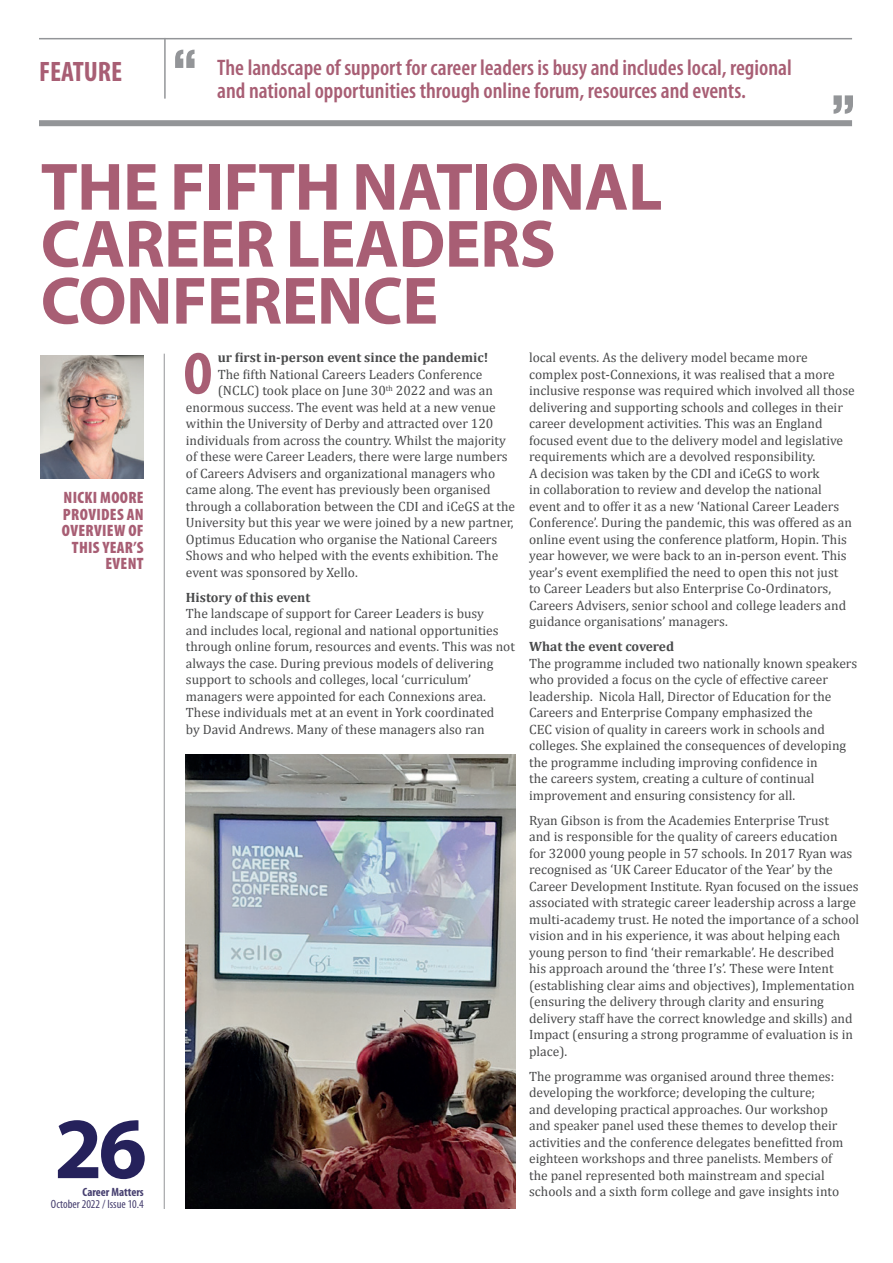
<style>
.page{position:relative;width:893px;height:1263px;background:#fff}
.page>*{position:absolute;margin:0;border:0;box-sizing:border-box;transform-origin:0 0}
.t1{font:700 87.75px "Myriad Pro";color:#25215b}
.t2{font:700 67.5px/57px "Myriad Pro";letter-spacing:-.01em;color:#a85e74}
.t3{font:700 condensed 60px "Myriad Pro";color:#a85e74}
.t4{font:700 condensed 28.2px "Myriad Pro";color:#a85e74}
.t5{font:600 condensed 22.5px/22.5px "Myriad Pro";color:#a85e74}
.t6{font:900 condensed 16.5px/16.5px "Myriad Pro";letter-spacing:.02em;color:#a85e74;text-align:right}
.t7{font:13.5px/16.5px "Cambria";color:#494a4b}
.t8{font:700 13.5px "Cambria";color:#494a4b}
.t9{font:condensed 12px "Myriad Pro";color:#463f6f}
.t10{font:700 condensed 12px "Myriad Pro";color:#463f6f}
</style>
<div class="page">
<hr style="left:39px;top:38px;width:813px;height:1px;background:#939598">
<div style="left:39px;top:120px;width:813px;height:6px;background:#939598"></div>
<hr style="left:164px;top:38px;width:2px;height:61px;background:#939598">
<svg style="left:175px;top:50px;width:20px;height:18px"></svg>
<svg style="left:833px;top:95px;width:20px;height:19px"></svg>
<hr style="left:164px;top:354px;width:1px;height:855px;background:#939598">
<img style="left:40px;top:355px;width:104px;height:123px">
<img style="left:186px;top:754px;width:330px;height:455px">
<h3 class="t4" style="left:39px;top:56px;width:85px">FEATURE</h3>
<h3 class="t5" style="left:217px;top:57px;width:576px">The landscape of support for career leaders is busy and includes local, regional and national opportunities through online forum, resources and events.</h3>
<h2 class="t2" style="left:41px;top:159px;width:623px">THE FIFTH NATIONAL<br>CAREER LEADERS<br>CONFERENCE</h2>
<p class="t6" style="left:62px;top:490px;width:83px">NICKI MOORE<br>PROVIDES AN<br>OVERVIEW OF<br>THIS YEAR’S<br>EVENT</p>
<h1 class="t1" style="left:54px;top:1099px;width:94px">26</h1>
<p class="t10" style="left:83px;top:1185px;width:63px">Career Matters</p>
<p class="t9" style="left:51px;top:1198px;width:94px">October 2022 / Issue 10.4</p>
<h3 class="t3" style="left:184px;top:341px;width:30px">O</h3>
<p class="t8" style="left:218px;top:350px;width:272px">ur first in-person event since the pandemic!</p>
<p class="t7" style="left:218px;top:366px;width:266px">The fifth National Careers Leaders Conference</p>
<p class="t7" style="left:218px;top:382px;width:277px">(NCLC) took place on June 30<sup>th</sup> 2022 and was an</p>
<p class="t7" style="left:186px;top:399px;width:311px">enormous success. The event was held at a new venue</p>
<p class="t7" style="left:186px;top:415px;width:309px">within the University of Derby and attracted over 120</p>
<p class="t7" style="left:186px;top:432px;width:322px">individuals from across the country. Whilst the majority</p>
<p class="t7" style="left:186px;top:448px;width:323px">of these were Career Leaders, there were large numbers</p>
<p class="t7" style="left:186px;top:465px;width:311px">of Careers Advisers and organizational managers who</p>
<p class="t7" style="left:186px;top:481px;width:306px">came along. The event has previously been organised</p>
<p class="t7" style="left:186px;top:498px;width:331px">through a collaboration between the CDI and iCeGS at the</p>
<p class="t7" style="left:186px;top:514px;width:329px">University but this year we were joined by a new partner,</p>
<p class="t7" style="left:186px;top:531px;width:313px">Optimus Education who organise the National Careers</p>
<p class="t7" style="left:186px;top:547px;width:314px">Shows and who helped with the events exhibition. The</p>
<p class="t7" style="left:186px;top:564px;width:173px">event was sponsored by Xello.</p>
<p class="t8" style="left:186px;top:589px;width:126px">History of this event</p>
<p class="t7" style="left:186px;top:605px;width:331px">The landscape of support for Career Leaders is busy<br>and includes local, regional and national opportunities through online forum, resources and events. This was not always the case. During previous models of delivering support to schools and colleges, local ‘curriculum’ managers were appointed for each Connexions area.<br>These individuals met at an event in York coordinated<br>by David Andrews. Many of these managers also ran</p>
<p class="t7" style="left:529px;top:349px;width:327px">local events. As the delivery model became more complex post-Connexions, it was realised that a more inclusive response was required which involved all those delivering and supporting schools and colleges in their career development activities. This was an England focused event due to the delivery model and legislative requirements which are a devolved responsibility.<br>A decision was taken by the CDI and iCeGS to work<br>in collaboration to review and develop the national event and to offer it as a new ‘National Career Leaders Conference’. During the pandemic, this was offered as an online event using the conference platform, Hopin. This year however, we were back to an in-person event. This year’s event exemplified the need to open this not just<br>to Career Leaders but also Enterprise Co-Ordinators, Careers Advisers, senior school and college leaders and guidance organisations’ managers.</p>
<p class="t8" style="left:529px;top:638px;width:147px">What the event covered</p>
<p class="t7" style="left:529px;top:655px;width:330px">The programme included two nationally known speakers who provided a focus on the cycle of effective career leadership. Nicola Hall, Director of Education for the Careers and Enterprise Company emphasized the<br>CEC vision of quality in careers work in schools and colleges. She explained the consequences of developing the programme including improving confidence in<br>the careers system, creating a culture of continual improvement and ensuring consistency for all.</p>
<p class="t7" style="left:529px;top:812px;width:332px">Ryan Gibson is from the Academies Enterprise Trust<br>and is responsible for the quality of careers education<br>for 32000 young people in 57 schools. In 2017 Ryan was recognised as ‘UK Career Educator of the Year’ by the Career Development Institute. Ryan focused on the issues associated with strategic career leadership across a large multi-academy trust. He noted the importance of a school vision and in his experience, it was about helping each young person to find ‘their remarkable’. He described<br>his approach around the ‘three I’s’. These were Intent (establishing clear aims and objectives), Implementation (ensuring the delivery through clarity and ensuring delivery staff have the correct knowledge and skills) and Impact (ensuring a strong programme of evaluation is in place).</p>
<p class="t7" style="left:529px;top:1068px;width:316px">The programme was organised around three themes: developing the workforce; developing the culture;<br>and developing practical approaches. Our workshop and speaker panel used these themes to develop their activities and the conference delegates benefitted from eighteen workshops and three panelists. Members of the panel represented both mainstream and special schools and a sixth form college and gave insights into</p>
</div>
